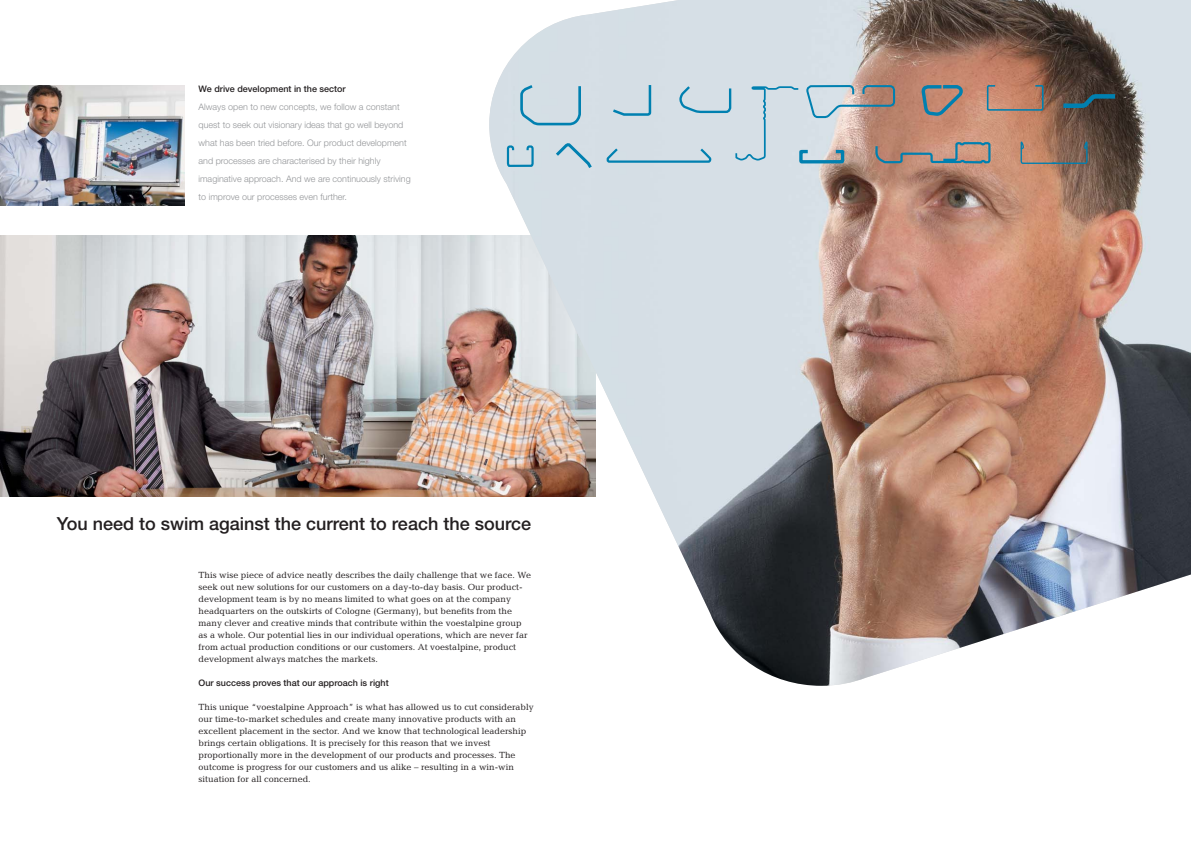
<style>
.page{position:relative;width:1191px;height:842px;background:#fff}
.page>*{position:absolute;margin:0;border:0;box-sizing:border-box;transform-origin:0 0}
.t1{font:500 18px "Helvetica Neue";color:#231f20}
.t2{font:9px/12px "Candida";color:#231f20}
.t3{font:300 9px/18px "Helvetica Neue";color:#939598}
.t4{font:500 9px "Helvetica Neue";color:#231f20}
</style>
<div class="page">
<img style="left:0;top:235px;width:489px;height:261px">
<img style="left:489px;top:0;width:702px;height:686px">
<img style="left:0;top:85px;width:184px;height:121px">
<svg style="left:553px;top:144px;width:41px;height:27px"></svg>
<svg style="left:519px;top:83px;width:63px;height:44px"></svg>
<svg style="left:604px;top:83px;width:515px;height:83px"></svg>
<svg style="left:506px;top:144px;width:29px;height:24px"></svg>
<p class="t4" style="left:198px;top:86px;width:149px">We drive development in the sector</p>
<p class="t3" style="left:198px;top:99px;width:214px">Always open to new concepts, we follow a constant quest to seek out visionary ideas that go well beyond what has been tried before. Our product development and processes are characterised by their highly imaginative approach. And we are continuously striving to improve our processes even further.</p>
<h1 class="t1" style="left:57px;top:517px;width:476px">You need to swim against the current to reach the source</h1>
<p class="t2" style="left:198px;top:570px;width:334px">This wise piece of advice neatly describes the daily challenge that we face. We seek out new solutions for our customers on a day-to-day basis. Our product&shy;development team is by no means limited to what goes on at the company headquarters on the outskirts of Cologne (Germany), but benefits from the many clever and creative minds that contribute within the voestalpine group as a whole. Our potential lies in our individual operations, which are never far from actual production conditions or our customers. At voestalpine, product development always matches the markets.</p>
<p class="t4" style="left:198px;top:680px;width:192px">Our success proves that our approach is right</p>
<p class="t2" style="left:198px;top:702px;width:337px">This unique “voestalpine Approach” is what has allowed us to cut considerably our time-to-market schedules and create many innovative products with an excellent placement in the sector. And we know that technological leadership brings certain obligations. It is precisely for this reason that we invest proportionally more in the development of our products and processes. The outcome is progress for our customers and us alike – resulting in a win-win situation for all concerned.</p>
</div>
